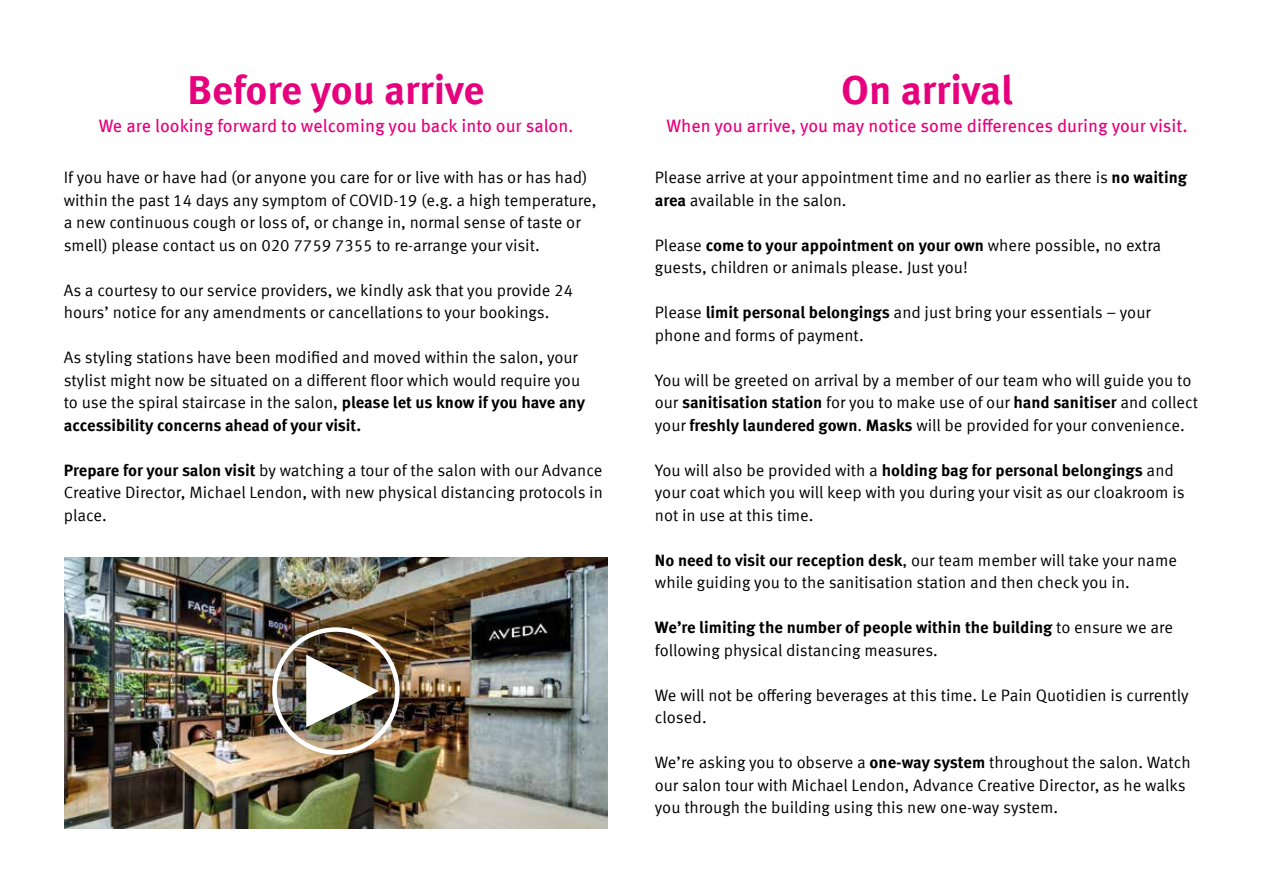
<style>
.page{position:relative;width:1263px;height:893px;background:#fff}
.page>*{position:absolute;margin:0;border:0;box-sizing:border-box;transform-origin:0 0}
.t1{font:700 40.5px "Meta Offc Pro";letter-spacing:-.01em;color:#e6007d}
.t2{font:18px "Meta Offc Pro";color:#e6007d}
.t3{font:16.5px/22.5px "Meta Offc Pro Norm";color:#000}
.t4{font:700 16.5px "Meta Offc Pro";color:#000}
.s1{font-size:16.5px}
.s2{font-family:"Meta Offc Pro";font-weight:700}
.s3{font-family:"Meta Offc Pro Norm";font-weight:400}
</style>
<div class="page">
<img style="left:65px;top:558px;width:542px;height:270px">
<div style="left:222px;top:577px;width:228px;height:228px;background:#000;opacity:.95"></div>
<div style="left:272px;top:627px;width:128px;height:128px;border:4px solid #fff;border-radius:50%"></div>
<img style="left:306px;top:655px;width:73px;height:72px">
<h1 class="t1" style="left:187px;top:58px;width:298px">Before you arrive</h1>
<p class="t2" style="left:99px;top:112px;width:476px">We are looking forward to welcoming you back into our salon<span class="s1">.</span></p>
<p class="t3" style="left:64px;top:165px;width:534px">If you have or have had (or anyone you care for or live with has or has had) within the past 14 days any symptom of COVID-19 (e.g. a high temperature, a new continuous cough or loss of, or change in, normal sense of taste or smell) please contact us on 020 7759 7355 to re-arrange your visit.</p>
<p class="t3" style="left:64px;top:278px;width:511px">As a courtesy to our service providers, we kindly ask that you provide 24 hours’ notice for any amendments or cancellations to your bookings.</p>
<p class="t3" style="left:64px;top:345px;width:523px">As styling stations have been modified and moved within the salon, your stylist might now be situated on a different floor which would require you to use the spiral staircase in the salon, <span class="s2">please let us know if you have any</span></p>
<p class="t4" style="left:64px;top:412px;width:299px">accessibility concerns ahead of your visit.</p>
<p class="t3" style="left:64px;top:458px;width:541px;text-align:justify"><span class="s2">Prepare for your salon visit</span> by watching a tour of the salon with our Advance Creative Director, Michael Lendon, with new physical distancing protocols in place.</p>
<h1 class="t1" style="left:841px;top:58px;width:173px">On arrival</h1>
<p class="t2" style="left:666px;top:112px;width:523px">When you arrive, you may notice some differences during your visit.</p>
<p class="t3" style="left:655px;top:165px;width:534px">Please arrive at your appointment time and no earlier as there is <span class="s2">no waiting area</span> available in the salon.</p>
<p class="t4" style="left:655px;top:232px;width:508px"><span class="s3">Please</span> come to your appointment on your own <span class="s3">where possible, no extra</span></p>
<p class="t3" style="left:655px;top:255px;width:314px">guests, children or animals please. Just you!</p>
<p class="t3" style="left:655px;top:300px;width:497px">Please <span class="s2">limit personal belongings</span> and just bring your essentials – your phone and forms of payment.</p>
<p class="t3" style="left:655px;top:368px;width:545px">You will be greeted on arrival by a member of our team who will guide you to our <span class="s2">sanitisation station</span> for you to make use of our <span class="s2">hand sanitiser</span> and collect your <span class="s2">freshly laundered gown</span>. <span class="s2">Masks</span> will be provided for your convenience.</p>
<p class="t4" style="left:655px;top:457px;width:521px"><span class="s3">You will also be provided with a</span> holding bag for personal belongings <span class="s3">and</span></p>
<p class="t3" style="left:655px;top:480px;width:531px">your coat which you will keep with you during your visit as our cloakroom is not in use at this time.</p>
<p class="t3" style="left:655px;top:548px;width:524px"><span class="s2">No need to visit our reception desk</span>, our team member will take your name while guiding you to the sanitisation station and then check you in.</p>
<p class="t4" style="left:655px;top:615px;width:520px">We’re limiting the number of people within the building <span class="s3">to ensure we are</span></p>
<p class="t3" style="left:655px;top:638px;width:285px">following physical distancing measures.</p>
<p class="t3" style="left:655px;top:683px;width:535px">We will not be offering beverages at this time. Le Pain Quotidien is currently closed.</p>
<p class="t3" style="left:655px;top:750px;width:537px">We’re asking you to observe a <span class="s2">one-way system</span> throughout the salon. Watch our salon tour with Michael Lendon, Advance Creative Director, as he walks you through the building using this new one-way system.</p>
</div>
